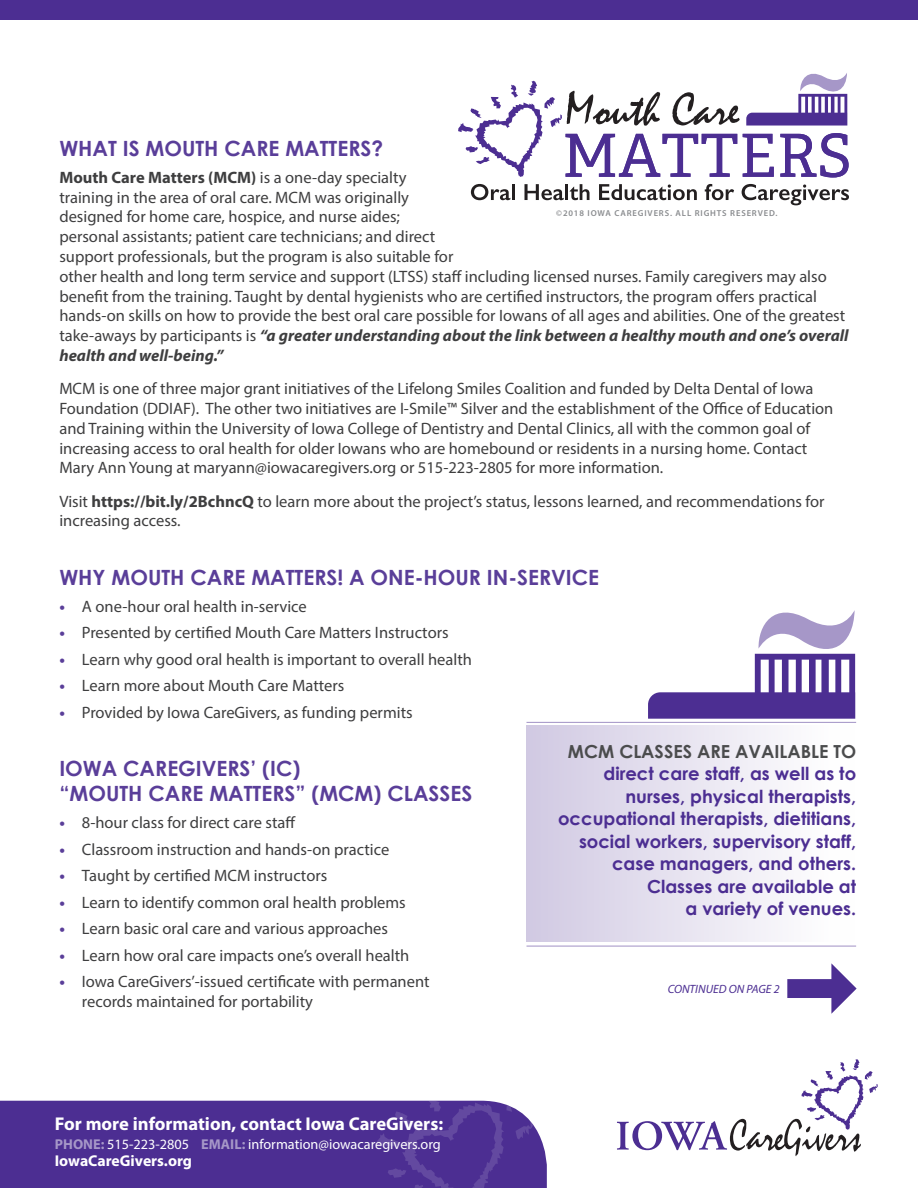
<style>
.page{position:relative;width:918px;height:1188px;background:#fff}
.page>*{position:absolute;margin:0;border:0;box-sizing:border-box;transform-origin:0 0}
.t1{font:700 21px/25.2px "Century Gothic";color:#5a3e99}
.t2{font:700 18.6px "Myriad Pro";color:#fff}
.t3{font:700 18px/22.5px "Century Gothic";color:#4c2e92;text-align:right}
.t4{font:700 18px "Century Gothic";color:#4b4c4d}
.t5{font:16.5px/19.8px "Myriad Pro";color:#3e3e3f}
.t6{font:700 15.75px "Myriad Pro";color:#fff}
.t7{font:14.25px "Myriad Pro";color:#fff}
.t8{font:italic 12px "Myriad Pro";color:#4c2e92}
.t9{font:600 8.55px "Myriad Pro";letter-spacing:.1em;color:#8a8c8f}
.s1{font-weight:700}
.s2{font-weight:700;font-style:italic}
.s3{font-weight:700;color:#5a3e99}
.s4{font-weight:700;color:#a697c8}
</style>
<div class="page">
<svg style="left:617px;top:1059px;width:261px;height:97px"></svg>
<svg style="left:458px;top:73px;width:391px;height:105px"></svg>
<svg style="left:471px;top:184px;width:39px;height:16px"></svg>
<hr style="left:512px;top:184px;width:3px;height:16px;background:#231f20">
<svg style="left:524px;top:184px;width:40px;height:16px"></svg>
<hr style="left:565px;top:184px;width:3px;height:16px;background:#231f20">
<svg style="left:570px;top:184px;width:20px;height:16px"></svg>
<svg style="left:599px;top:184px;width:98px;height:16px"></svg>
<svg style="left:705px;top:184px;width:29px;height:16px"></svg>
<svg style="left:742px;top:184px;width:107px;height:21px"></svg>
<div style="left:0;top:0;width:918px;height:19px;background:#4c2e92"></div>
<div style="left:0;top:1101px;width:547px;height:87px;background:#4c2e92"></div>
<svg style="left:376px;top:1101px;width:157px;height:87px;background:#543897"></svg>
<svg style="left:787px;top:963px;width:70px;height:51px"></svg>
<div style="left:526px;top:726px;width:329px;height:216px;background:linear-gradient(to right,#d1c9e2,#fff)"></div>
<hr style="left:526px;top:722px;width:330px;height:1px;background:#a697c8">
<hr style="left:526px;top:946px;width:330px;height:1px;background:#a697c8">
<svg style="left:648px;top:610px;width:207px;height:109px"></svg>
<p class="t1" style="left:59px;top:135px;width:325px">WHAT IS MOUTH CARE MATTERS?</p>
<p class="t5" style="left:59px;top:167px;width:791px"><span class="s1">Mouth Care Matters (MCM)</span> is a one-day specialty<br>training in the area of oral care. MCM was originally<br>designed for home care, hospice, and nurse aides;<br>personal assistants; patient care technicians; and direct<br>support professionals, but the program is also suitable for<br>other health and long term service and support (LTSS) staff including licensed nurses. Family caregivers may also benefit from the training. Taught by dental hygienists who are certified instructors, the program offers practical hands-on skills on how to provide the best oral care possible for Iowans of all ages and abilities. One of the greatest take-aways by participants is <span class="s2">“a greater understanding about the link between a healthy mouth and one’s overall health and well-being.”</span></p>
<p class="t5" style="left:59px;top:379px;width:776px">MCM is one of three major grant initiatives of the Lifelong Smiles Coalition and funded by Delta Dental of Iowa Foundation (DDIAF). The other two initiatives are I-Smile™ Silver and the establishment of the Office of Education and Training within the University of Iowa College of Dentistry and Dental Clinics, all with the common goal of increasing access to oral health for older Iowans who are homebound or residents in a nursing home. Contact Mary Ann Young at maryann@iowacaregivers.org or 515-223-2805 for more information.</p>
<p class="t5" style="left:59px;top:491px;width:767px">Visit <span class="s1">https://bit.ly/2BchncQ</span> to learn more about the project’s status, lessons learned, and recommendations for increasing access.</p>
<p class="t1" style="left:59px;top:564px;width:541px">WHY MOUTH CARE MATTERS! A ONE-HOUR IN-SERVICE</p>
<p class="t5" style="left:59px;top:596px;width:249px"><span class="s3">•</span> A one-hour oral health in-service</p>
<p class="t5" style="left:59px;top:622px;width:391px"><span class="s3">•</span> Presented by certified Mouth Care Matters Instructors</p>
<p class="t5" style="left:59px;top:649px;width:414px"><span class="s3">•</span> Learn why good oral health is important to overall health</p>
<p class="t5" style="left:59px;top:676px;width:286px"><span class="s3">•</span> Learn more about Mouth Care Matters</p>
<p class="t5" style="left:59px;top:702px;width:355px"><span class="s3">•</span> Provided by Iowa CareGivers, as funding permits</p>
<p class="t1" style="left:59px;top:756px;width:414px">IOWA CAREGIVERS’ (IC)<br>“MOUTH CARE MATTERS” (MCM) CLASSES</p>
<p class="t5" style="left:59px;top:812px;width:238px"><span class="s3">•</span> 8-hour class for direct care staff</p>
<p class="t5" style="left:59px;top:839px;width:331px"><span class="s3">•</span> Classroom instruction and hands-on practice</p>
<p class="t5" style="left:59px;top:865px;width:269px"><span class="s3">•</span> Taught by certified MCM instructors</p>
<p class="t5" style="left:59px;top:892px;width:348px"><span class="s3">•</span> Learn to identify common oral health problems</p>
<p class="t5" style="left:59px;top:919px;width:330px"><span class="s3">•</span> Learn basic oral care and various approaches</p>
<p class="t5" style="left:59px;top:945px;width:352px"><span class="s3">•</span> Learn how oral care impacts one’s overall health</p>
<p class="t5" style="left:82px;top:972px;width:349px;text-indent:-23px"><span class="s3">•</span> Iowa CareGivers’-issued certificate with permanent records maintained for portability</p>
<p class="t9" style="left:556px;top:208px;width:223px">©2018 IOWA CAREGIVERS. ALL RIGHTS RESERVED.</p>
<p class="t4" style="left:568px;top:740px;width:290px">MCM CLASSES ARE AVAILABLE TO</p>
<p class="t3" style="left:558px;top:762px;width:300px">direct care staff, as well as to nurses, physical therapists, occupational therapists, dietitians, social workers, supervisory staff, case managers, and others.<br>Classes are available at<br>a variety of venues.</p>
<p class="t8" style="left:668px;top:982px;width:113px">CONTINUED ON PAGE 2</p>
<p class="t2" style="left:55px;top:1111px;width:390px">For more information, contact Iowa CareGivers:</p>
<p class="t7" style="left:55px;top:1135px;width:388px"><span class="s4">PHONE:</span> 515-223-2805 <span class="s4">EMAIL:</span> information@iowacaregivers.org</p>
<p class="t6" style="left:55px;top:1150px;width:139px">IowaCareGivers.org</p>
</div>
